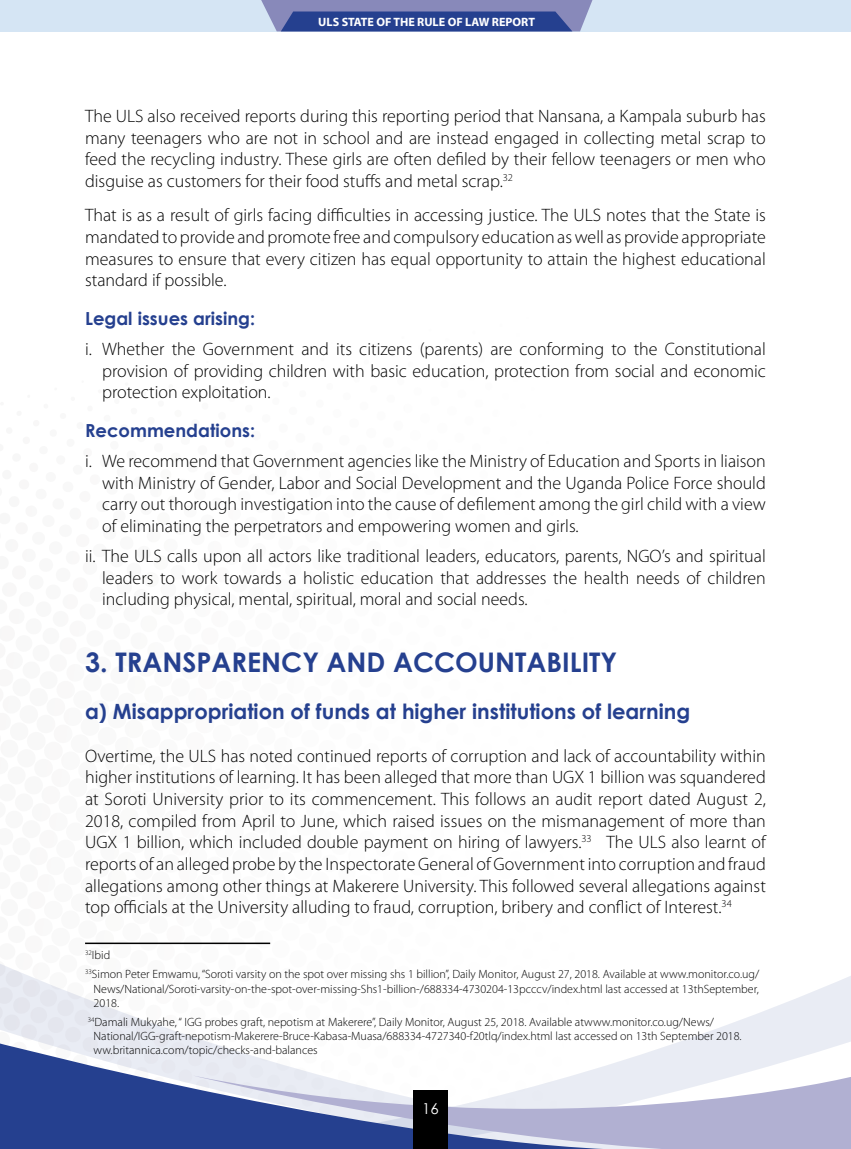
<style>
.page{position:relative;width:851px;height:1149px;background:#fff}
.page>*{position:absolute;margin:0;border:0;box-sizing:border-box;transform-origin:0 0}
.t1{font:700 27px "Century Gothic";color:#25408f}
.t2{font:700 21px "Century Gothic";color:#25408f}
.t3{font:300 18px/21.6px "Myriad Pro";color:#000;text-align:justify}
.t4{font:700 18px "Century Gothic";color:#25408f}
.t5{font:15px "Century Gothic";color:#fff}
.t6{font:700 12.15px "Myriad Pro";color:#fff}
.t7{font:300 12px/14.4px "Myriad Pro";color:#000}
</style>
<div class="page">
<svg style="left:0;top:964px;width:87px;height:76px;fill:#e9ecf4"></svg>
<svg style="left:87px;top:976px;width:763px;height:99px"></svg>
<svg style="left:0;top:1040px;width:665px;height:108px"></svg>
<svg style="left:193px;top:1075px;width:657px;height:73px;background:#adb3d3"></svg>
<div style="left:0;top:0;width:850px;height:31px;background:#d5e5f4"></div>
<svg style="left:261px;top:0;width:332px;height:31px;background:#5766a5"></svg>
<div style="left:413px;top:1089px;width:35px;height:59px;background:#000"></div>
<hr style="left:85px;top:942px;width:185px;height:1px;background:#000">
<p class="t6" style="left:318px;top:14px;width:218px">ULS STATE OF THE RULE OF LAW REPORT</p>
<p class="t3" style="left:85px;top:105px;width:682px">The ULS also received reports during this reporting period that Nansana, a Kampala suburb has many teenagers who are not in school and are instead engaged in collecting metal scrap to feed the recycling industry. These girls are often defiled by their fellow teenagers or men who disguise as customers for their food stuffs and metal scrap.<sup>32</sup></p>
<p class="t3" style="left:85px;top:204px;width:682px">That is as a result of girls facing difficulties in accessing justice. The ULS notes that the State is mandated to provide and promote free and compulsory education as well as provide appropriate measures to ensure that every citizen has equal opportunity to attain the highest educational standard if possible.</p>
<p class="t4" style="left:85px;top:304px;width:171px">Legal issues arising:</p>
<p class="t3" style="left:102px;top:338px;width:665px;text-indent:-17px">i. Whether the Government and its citizens (parents) are conforming to the Constitutional provision of providing children with basic education, protection from social and economic protection exploitation.</p>
<p class="t4" style="left:85px;top:416px;width:171px">Recommendations:</p>
<p class="t3" style="left:102px;top:450px;width:665px;text-indent:-17px">i. We recommend that Government agencies like the Ministry of Education and Sports in liaison with Ministry of Gender, Labor and Social Development and the Uganda Police Force should carry out thorough investigation into the cause of defilement among the girl child with a view of eliminating the perpetrators and empowering women and girls.</p>
<p class="t3" style="left:102px;top:545px;width:665px;text-indent:-17px">ii. The ULS calls upon all actors like traditional leaders, educators, parents, NGO’s and spiritual leaders to work towards a holistic education that addresses the health needs of children including physical, mental, spiritual, moral and social needs.</p>
<h1 class="t1" style="left:85px;top:641px;width:533px">3. TRANSPARENCY AND ACCOUNTABILITY</h1>
<p class="t2" style="left:85px;top:695px;width:606px">a) Misappropriation of funds at higher institutions of learning</p>
<p class="t3" style="left:85px;top:744px;width:682px">Overtime, the ULS has noted continued reports of corruption and lack of accountability within higher institutions of learning. It has been alleged that more than UGX 1 billion was squandered at Soroti University prior to its commencement. This follows an audit report dated August 2, 2018, compiled from April to June, which raised issues on the mismanagement of more than UGX 1 billion, which included double payment on hiring of lawyers.<sup>33</sup> The ULS also learnt of reports of an alleged probe by the Inspectorate General of Government into corruption and fraud allegations among other things at Makerere University. This followed several allegations against top officials at the University alluding to fraud, corruption, bribery and conflict of Interest.<sup>34</sup></p>
<p class="t7" style="left:85px;top:945px;width:675px;line-height:18.6px"><sup>32</sup>Ibid<br><sup>33</sup>Simon Peter Emwamu, “Soroti varsity on the spot over missing shs 1 billion”, Daily Monitor, August 27, 2018. Available at www.monitor.co.ug/</p>
<p class="t7" style="left:94px;top:980px;width:666px">News/National/Soroti-varsity-on-the-spot-over-missing-Shs1-billion-/688334-4730204-13pcccv/index.html last accessed at 13thSeptember,<br>2018.</p>
<p class="t7" style="left:94px;top:1013px;width:649px;text-indent:-6px"><sup>34</sup>Damali Mukyahe, “ IGG probes graft, nepotism at Makerere”, Daily Monitor, August 25, 2018. Available atwww.monitor.co.ug/News/<br>National/IGG-graft-nepotism-Makerere-Bruce-Kabasa-Muasa/688334-4727340-f20tlq/index.html last accessed on 13th September 2018. ww.britannica.com/topic/checks-and-balances</p>
<p class="t5" style="left:422px;top:1097px;width:18px">16</p>
</div>
